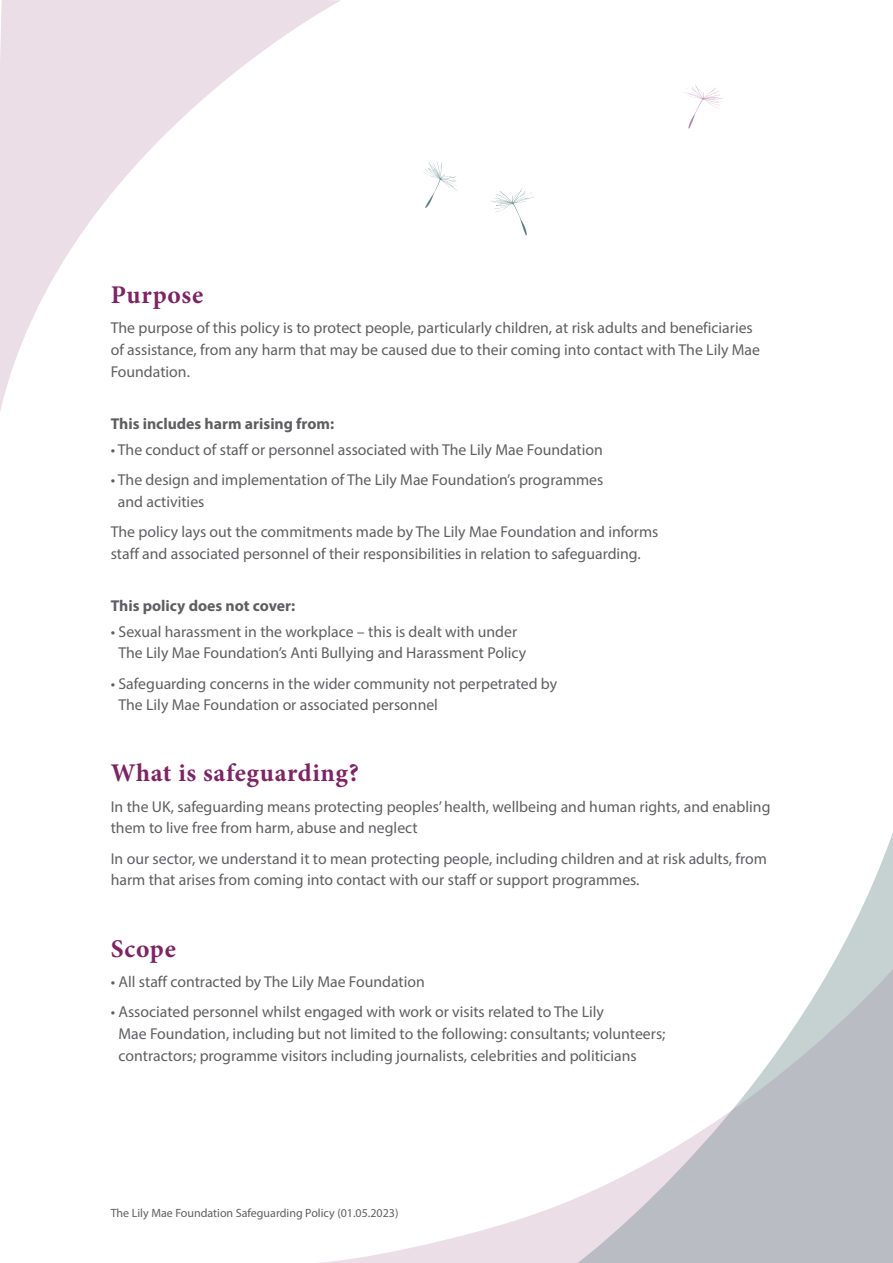
<style>
.page{position:relative;width:893px;height:1263px;background:#fff}
.page>*{position:absolute;margin:0;border:0;box-sizing:border-box;transform-origin:0 0}
.t1{font:700 25.5px "Minion Pro";letter-spacing:.025em;color:#7c2464}
.t2{font:15.75px/21.8px "Myriad Pro";color:#5f5f62}
.t3{font:700 15.75px "Myriad Pro";color:#5f5f62}
.t4{font:12px "Myriad Pro";color:#5f5f62}
</style>
<div class="page">
<svg style="left:0;top:0;width:341px;height:411px"></svg>
<svg style="left:423px;top:162px;width:35px;height:46px"></svg>
<svg style="left:683px;top:84px;width:41px;height:45px"></svg>
<svg style="left:491px;top:188px;width:44px;height:47px"></svg>
<svg style="left:319px;top:1197px;width:259px;height:66px"></svg>
<svg style="left:578px;top:832px;width:315px;height:431px"></svg>
<p class="t1" style="left:111px;top:277px;width:94px">Purpose</p>
<p class="t2" style="left:111px;top:317px;width:651px">The purpose of this policy is to protect people, particularly children, at risk adults and beneficiaries of assistance, from any harm that may be caused due to their coming into contact with The Lily Mae<br>Foundation.</p>
<p class="t3" style="left:111px;top:413px;width:225px">This includes harm arising from:</p>
<p class="t2" style="left:111px;top:438px;width:494px">• The conduct of staff or personnel associated with The Lily Mae Foundation</p>
<p class="t2" style="left:118px;top:468px;width:487px;text-indent:-7px">• The design and implementation of The Lily Mae Foundation’s programmes and activities</p>
<p class="t2" style="left:111px;top:520px;width:549px">The policy lays out the commitments made by The Lily Mae Foundation and informs staff and associated personnel of their responsibilities in relation to safeguarding.</p>
<p class="t3" style="left:111px;top:595px;width:186px">This policy does not cover:</p>
<p class="t2" style="left:111px;top:620px;width:417px;text-align:center">• Sexual harassment in the workplace – this is dealt with under<br>The Lily Mae Foundation’s Anti Bullying and Harassment Policy</p>
<p class="t2" style="left:119px;top:672px;width:440px;text-indent:-8px">• Safeguarding concerns in the wider community not perpetrated by<br>The Lily Mae Foundation or associated personnel</p>
<p class="t1" style="left:111px;top:755px;width:250px">What is safeguarding?</p>
<p class="t2" style="left:111px;top:795px;width:661px">In the UK, safeguarding means protecting peoples’ health, wellbeing and human rights, and enabling them to live free from harm, abuse and neglect</p>
<p class="t2" style="left:111px;top:847px;width:658px">In our sector, we understand it to mean protecting people, including children and at risk adults, from harm that arises from coming into contact with our staff or support programmes.</p>
<p class="t1" style="left:111px;top:930px;width:67px">Scope</p>
<p class="t2" style="left:111px;top:970px;width:316px">• All staff contracted by The Lily Mae Foundation</p>
<p class="t2" style="left:119px;top:1001px;width:548px;text-indent:-8px">• Associated personnel whilst engaged with work or visits related to The Lily<br>Mae Foundation, including but not limited to the following: consultants; volunteers; contractors; programme visitors including journalists, celebrities and politicians</p>
<p class="t4" style="left:111px;top:1205px;width:289px">The Lily Mae Foundation Safeguarding Policy (01.05.2023)</p>
</div>
